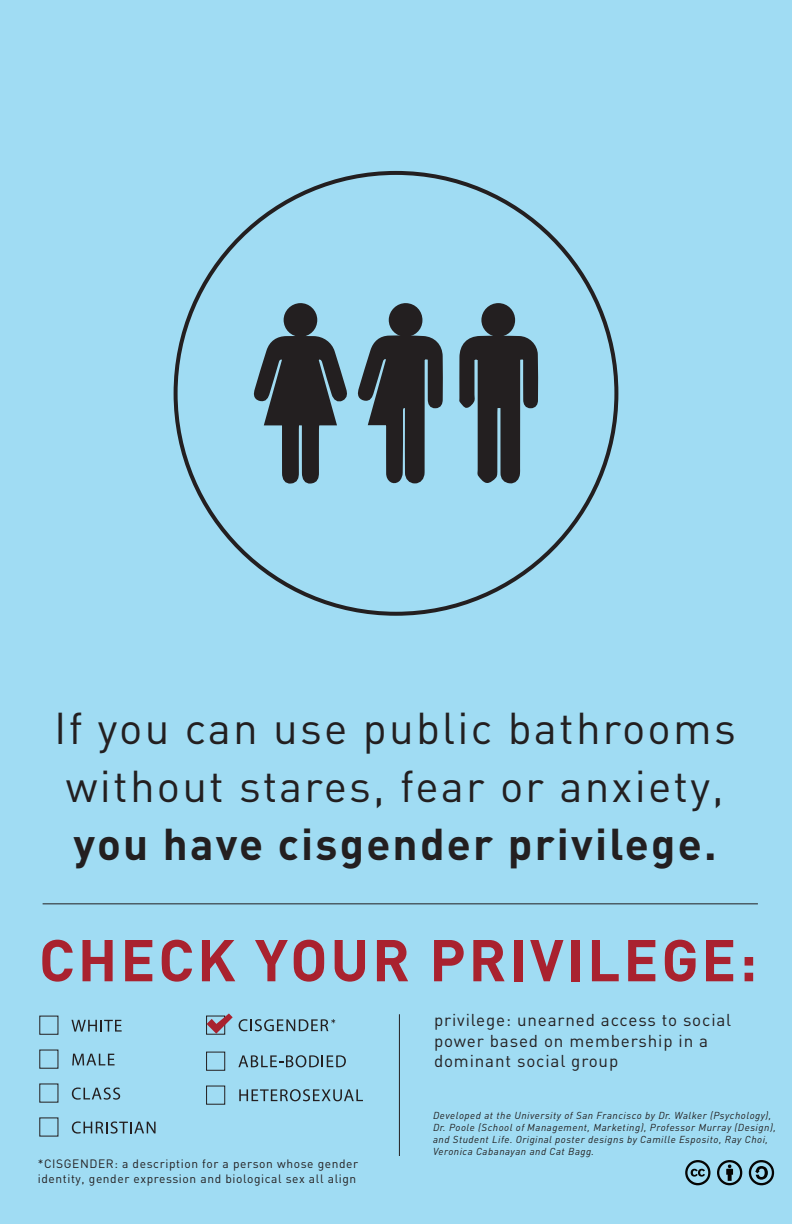
<style>
.page{position:relative;width:792px;height:1224px;background:#a0dcf3}
.page>*{position:absolute;margin:0;border:0;box-sizing:border-box;transform-origin:0 0}
.t1{font:700 58px "DIN";letter-spacing:.05em;color:#a9222f}
.t2{font:44px/58px "DIN";letter-spacing:.05em;color:#231f20}
.t3{font:700 44px "DIN";letter-spacing:.05em;color:#231f20}
.t4{font:17px/20.4px "DIN";letter-spacing:.05em;color:#231f20}
.t5{font:12px/14.4px "DIN";letter-spacing:.05em;color:#231f20}
.t6{font:italic 10px/12px "DIN";letter-spacing:.05em;color:#211e1e}
</style>
<div class="page">
<svg style="left:250px;top:334px;width:100px;height:768px"></svg>
<svg style="left:354px;top:348px;width:91px;height:808px"></svg>
<svg style="left:459px;top:334px;width:80px;height:150px"></svg>
<div style="left:483px;top:305px;width:30px;height:30px;background:#231f20;border-radius:50%"></div>
<div style="left:481px;top:303px;width:34px;height:34px;border:4px solid #231f20;border-radius:50%"></div>
<svg style="left:359px;top:303px;width:82px;height:180px"></svg>
<div style="left:286px;top:305px;width:29px;height:30px;background:#231f20;border-radius:50%"></div>
<div style="left:284px;top:303px;width:33px;height:34px;border:4px solid #231f20;border-radius:50%"></div>
<hr style="left:43px;top:903px;width:715px;height:1px;background:#231f20">
<hr style="left:399px;top:1014px;width:1px;height:142px;background:#231f20">
<svg style="left:71px;top:1020px;width:51px;height:12px"></svg>
<div style="left:39px;top:1016px;width:19px;height:19px;border:1px solid #231f20"></div>
<svg style="left:72px;top:1054px;width:43px;height:11px"></svg>
<div style="left:39px;top:1050px;width:19px;height:19px;border:1px solid #231f20"></div>
<svg style="left:72px;top:1088px;width:48px;height:12px"></svg>
<svg style="left:72px;top:1121px;width:84px;height:13px"></svg>
<svg style="left:239px;top:1089px;width:124px;height:12px"></svg>
<div style="left:206px;top:1086px;width:19px;height:19px;border:1px solid #231f20"></div>
<div style="left:206px;top:1016px;width:19px;height:19px;border:1px solid #231f20"></div>
<svg style="left:238px;top:1055px;width:108px;height:12px"></svg>
<div style="left:206px;top:1052px;width:19px;height:19px;border:1px solid #231f20"></div>
<svg style="left:239px;top:1019px;width:96px;height:12px"></svg>
<svg style="left:207px;top:1013px;width:26px;height:21px"></svg>
<svg style="left:685px;top:1160px;width:25px;height:25px"></svg>
<svg style="left:749px;top:1160px;width:25px;height:25px"></svg>
<svg style="left:717px;top:1160px;width:25px;height:25px"></svg>
<h2 class="t2" style="left:54px;top:700px;width:683px">If you can use public bathrooms without stares, fear or anxiety,</h2>
<h2 class="t3" style="left:74px;top:815px;width:645px">you have cisgender privilege.</h2>
<h1 class="t1" style="left:39px;top:921px;width:720px">CHECK YOUR PRIVILEGE:</h1>
<h3 class="t4" style="left:434px;top:1010px;width:299px">privilege: unearned access to social power based on membership in a dominant social group</h3>
<p class="t5" style="left:38px;top:1157px;width:322px">*CISGENDER: a description for a person whose gender identity, gender expression and biological sex all align</p>
<p class="t6" style="left:433px;top:1110px;width:344px">Developed at the University of San Francisco by Dr. Walker (Psychology), Dr. Poole (School of Management, Marketing), Professor Murray (Design), and Student Life. Original poster designs by Camille Esposito, Ray Choi, Veronica Cabanayan and Cat Bagg.</p>
</div>
